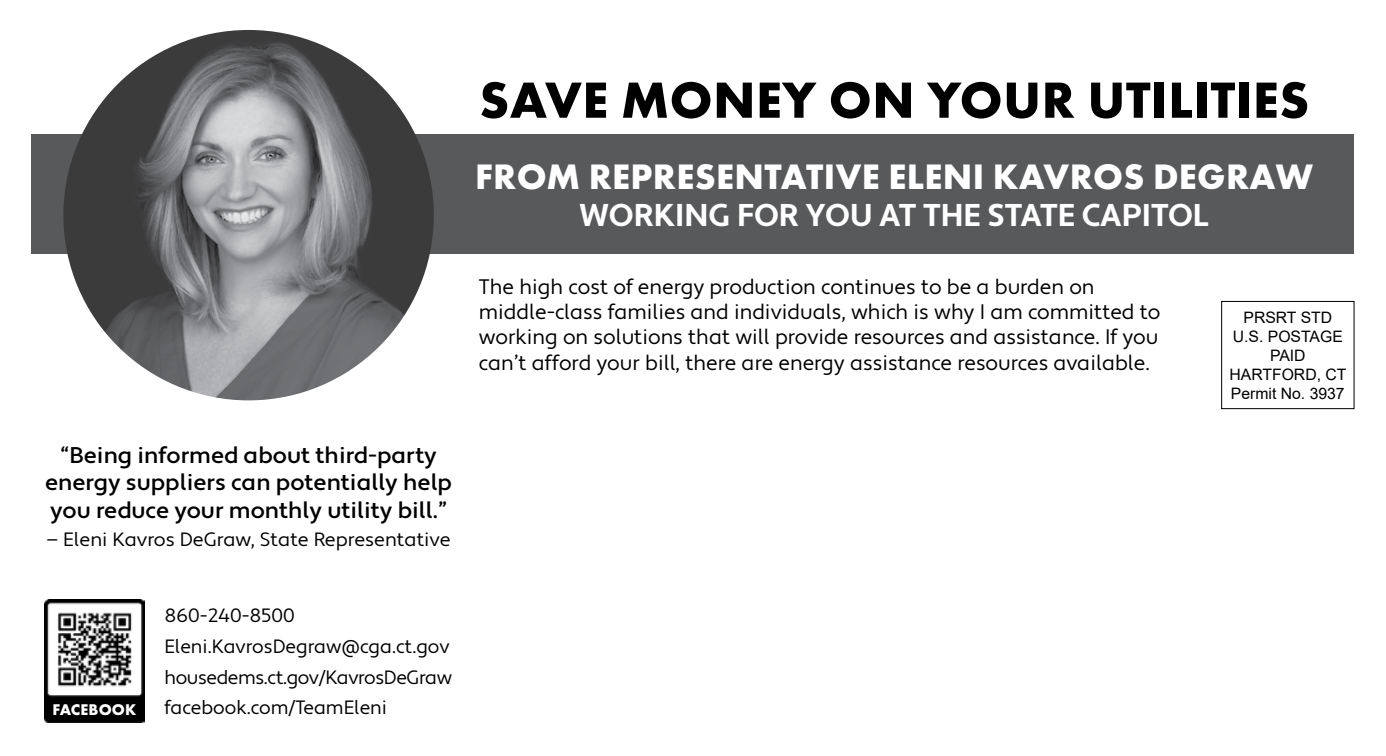
<style>
.page{position:relative;width:1386px;height:756px;background:#fff}
.page>*{position:absolute;margin:0;border:0;box-sizing:border-box;transform-origin:0 0}
.t1{font:700 52.68px "Futura PT";letter-spacing:.01em;color:#000}
.t2{font:700 36.75px "Futura PT";letter-spacing:.01em;color:#fff}
.t3{font:700 31.5px "Apertura";color:#fff}
.t4{font:500 22.75px/27.3px "Apertura";color:#000;text-align:center}
.t5{font:21px/25.2px "Apertura";color:#000}
.t6{font:19.25px/30.8px "Apertura";color:#000}
.t7{font:700 16.1px "Futura PT";letter-spacing:.01em;color:#fff}
.t8{font:15.75px/18.9px "Arial";color:#000;text-align:center}
</style>
<div class="page">
<div style="left:1221px;top:301px;width:133px;height:108px;border:1px solid #000"></div>
<div style="left:32px;top:134px;width:1322px;height:120px;background:#58595b"></div>
<img style="left:63px;top:30px;width:371px;height:370px;border-radius:185px">
<img style="left:45px;top:599px;width:99px;height:124px">
<div style="left:49px;top:699px;width:91px;height:19px;background:#000"></div>
<p class="t4" style="left:45px;top:442px;width:408px">“Being informed about third-party energy suppliers can potentially help you reduce your monthly utility bill.”</p>
<p class="t6" style="left:46px;top:524px;width:406px">— Eleni Kavros DeGraw, State Representative</p>
<p class="t6" style="left:164px;top:601px;width:289px">860-240-8500<br>Eleni.KavrosDegraw@cga.ct.gov housedems.ct.gov/KavrosDeGraw</p>
<p class="t7" style="left:52px;top:699px;width:86px">FACEBOOK</p>
<p class="t6" style="left:164px;top:693px;width:224px">facebook.com/TeamEleni</p>
<h1 class="t1" style="left:479px;top:66px;width:832px">SAVE MONEY ON YOUR UTILITIES</h1>
<h2 class="t2" style="left:475px;top:153px;width:840px">FROM REPRESENTATIVE ELENI KAVROS DEGRAW</h2>
<h3 class="t3" style="left:579px;top:196px;width:631px">WORKING FOR YOU AT THE STATE CAPITOL</h3>
<p class="t5" style="left:479px;top:275px;width:683px">The high cost of energy production continues to be a burden on middle-class families and individuals, which is why I am committed to working on solutions that will provide resources and assistance. If you can’t afford your bill, there are energy assistance resources available.</p>
<p class="t8" style="left:1230px;top:308px;width:118px">PRSRT STD<br>U.S. POSTAGE<br>PAID<br>HARTFORD, CT<br>Permit No. 3937</p>
</div>
